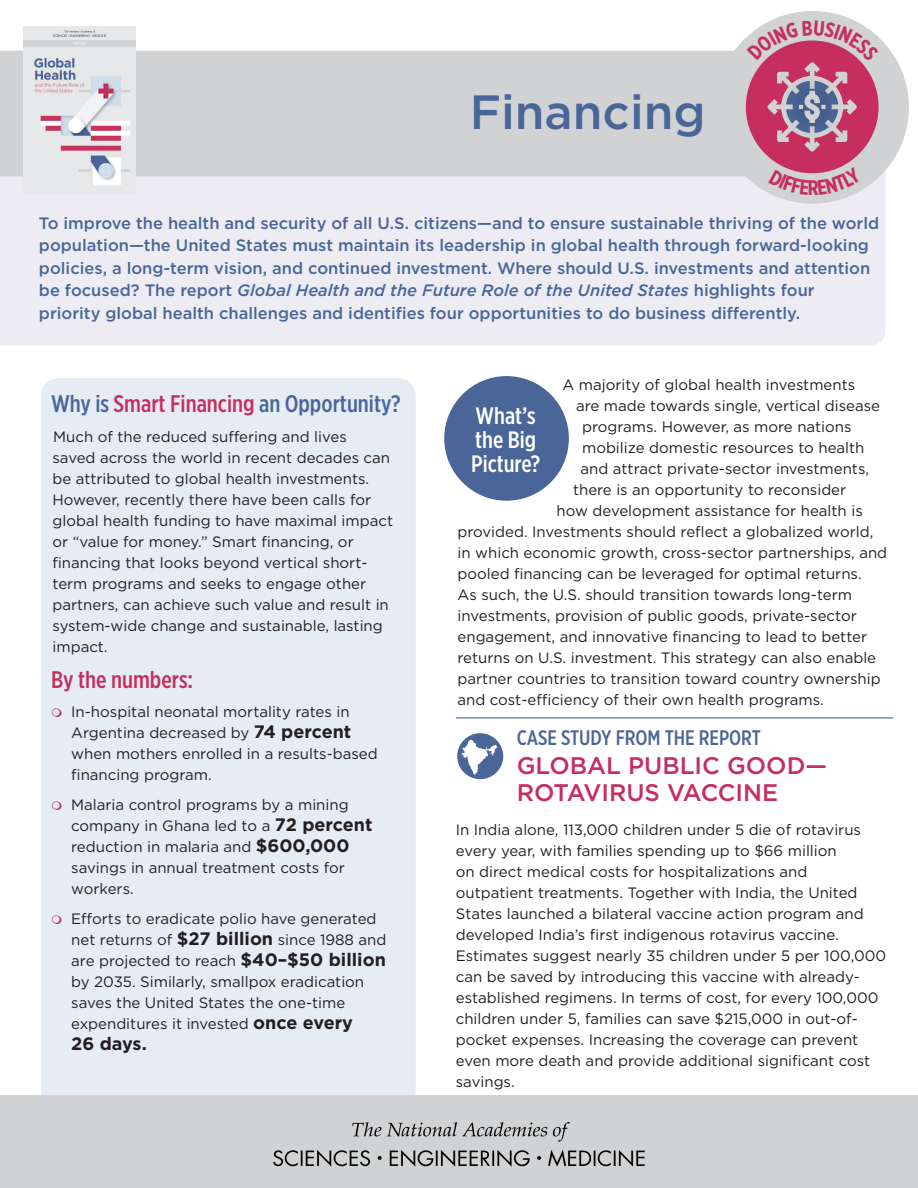
<style>
.page{position:relative;width:918px;height:1188px;background:#fff}
.page>*{position:absolute;margin:0;border:0;box-sizing:border-box;transform-origin:0 0}
.t1{font:500 48px "Gotham";color:#4a6698}
.t2{font:500 24px "Gotham X Narrow";color:#4a6698}
.t3{font:500 24px/26.5px "Gotham";color:#c52e5e}
.t4{font:500 24px "Gotham X Narrow";color:#c52e5e}
.t5{font:500 23.7px/24.2px "Gotham X Narrow";color:#fff}
.t6{font:500 21px "Gotham X Narrow";color:#4a6698}
.t7{font:700 18px "Gotham";letter-spacing:-.01em;color:#231f20}
.t8{font:500 16.5px/22.5px "Gotham";color:#4a6698}
.t9{font:15px/21px "Gotham";color:#231f20}
.s1{font-style:italic}
.s2{color:#c52e5e}
.s3{font-weight:700;font-size:18px}
</style>
<div class="page">
<div style="left:41px;top:378px;width:375px;height:730px;background:#e5ecf4;border-radius:18px"></div>
<div style="left:0;top:172px;width:885px;height:173px;background:#ececf2"></div>
<div style="left:444px;top:376px;width:125px;height:125px;background:#4a6698;border-radius:50%"></div>
<div style="left:0;top:51px;width:744px;height:125px;background:#d1d2d4"></div>
<img style="left:24px;top:26px;width:112px;height:168px">
<div style="left:716px;top:11px;width:193px;height:193px;background:#d1d2d4;border-radius:50%"></div>
<div style="left:0;top:1095px;width:918px;height:93px;background:#d1d2d4"></div>
<img style="left:273px;top:1121px;width:372px;height:46px">
<hr style="left:456px;top:717px;width:437px;height:1px;background:#4a6698">
<div style="left:746px;top:40px;width:133px;height:133px;background:#c52e5e;border-radius:50%"></div>
<svg style="left:457px;top:733px;width:46px;height:46px"></svg>
<svg style="left:747px;top:20px;width:132px;height:133px"></svg>
<svg style="left:768px;top:166px;width:94px;height:29px"></svg>
<p class="t1" style="left:470px;top:81px;width:238px">Financing</p>
<p class="t8" style="left:39px;top:211px;width:842px">To improve the health and security of all U.S. citizens—and to ensure sustainable thriving of the world population—the United States must maintain its leadership in global health through forward-looking policies, a long-term vision, and continued investment. Where should U.S. investments and attention be focused? The report <span class="s1">Global Health and the Future Role of the United States</span> highlights four priority global health challenges and identifies four opportunities to do business differently.</p>
<p class="t2" style="left:51px;top:389px;width:351px">Why is <span class="s2">Smart Financing</span> an Opportunity?</p>
<p class="t9" style="left:52px;top:426px;width:342px">Much of the reduced suffering and lives<br>saved across the world in recent decades can be attributed to global health investments.<br>However, recently there have been calls for global health funding to have maximal impact or “value for money.” Smart financing, or financing that looks beyond vertical short&shy;term programs and seeks to engage other partners, can achieve such value and result in system-wide change and sustainable, lasting impact.</p>
<p class="t4" style="left:51px;top:665px;width:144px">By the numbers:</p>
<p class="t9" style="left:71px;top:701px;width:308px">In-hospital neonatal mortality rates in Argentina decreased by <span class="s3">74 percent </span>when mothers enrolled in a results-based financing program.</p>
<p class="t9" style="left:71px;top:794px;width:303px">Malaria control programs by a mining company in Ghana led to a <span class="s3">72 percent </span>reduction in malaria and <span class="s3">$600,000 </span>savings in annual treatment costs for workers.</p>
<p class="t9" style="left:71px;top:907px;width:317px">Efforts to eradicate polio have generated net returns of <span class="s3">$27 billion</span> since 1988 and are projected to reach <span class="s3">$40–$50 billion </span>by 2035. Similarly, smallpox eradication saves the United States the one-time expenditures it invested <span class="s3">once every</span></p>
<p class="t7" style="left:71px;top:1031px;width:77px">26 days.</p>
<p class="t9" style="left:563px;top:374px;width:294px">A majority of global health investments</p>
<p class="t9" style="left:576px;top:395px;width:306px">are made towards single, vertical disease</p>
<p class="t9" style="left:582px;top:416px;width:271px">programs. However, as more nations</p>
<p class="t9" style="left:582px;top:437px;width:284px">mobilize domestic resources to health</p>
<p class="t9" style="left:581px;top:458px;width:290px">and attract private-sector investments,</p>
<p class="t9" style="left:573px;top:479px;width:275px">there is an opportunity to reconsider</p>
<p class="t9" style="left:557px;top:500px;width:308px">how development assistance for health is</p>
<p class="t9" style="left:458px;top:521px;width:417px">provided. Investments should reflect a globalized world,</p>
<p class="t9" style="left:458px;top:542px;width:431px">in which economic growth, cross-sector partnerships, and</p>
<p class="t9" style="left:458px;top:563px;width:406px">pooled financing can be leveraged for optimal returns.</p>
<p class="t9" style="left:458px;top:584px;width:396px">As such, the U.S. should transition towards long-term</p>
<p class="t9" style="left:458px;top:605px;width:401px">investments, provision of public goods, private-sector</p>
<p class="t9" style="left:458px;top:626px;width:411px">engagement, and innovative financing to lead to better</p>
<p class="t9" style="left:458px;top:647px;width:420px">returns on U.S. investment. This strategy can also enable</p>
<p class="t9" style="left:458px;top:668px;width:425px">partner countries to transition toward country ownership</p>
<p class="t9" style="left:458px;top:689px;width:368px">and cost-efficiency of their own health programs.</p>
<p class="t5" style="left:471px;top:403px;width:71px">What’s the Big<br>Picture?</p>
<p class="t6" style="left:517px;top:725px;width:246px">CASE STUDY FROM THE REPORT</p>
<p class="t3" style="left:517px;top:752px;width:312px">GLOBAL PUBLIC GOOD—<br>ROTAVIRUS VACCINE</p>
<p class="t9" style="left:456px;top:819px;width:432px">In India alone, 113,000 children under 5 die of rotavirus every year, with families spending up to $66 million<br>on direct medical costs for hospitalizations and outpatient treatments. Together with India, the United States launched a bilateral vaccine action program and developed India’s first indigenous rotavirus vaccine.<br>Estimates suggest nearly 35 children under 5 per 100,000 can be saved by introducing this vaccine with already&shy;established regimens. In terms of cost, for every 100,000 children under 5, families can save $215,000 in out-of&shy;pocket expenses. Increasing the coverage can prevent even more death and provide additional significant cost savings.</p>
</div>
